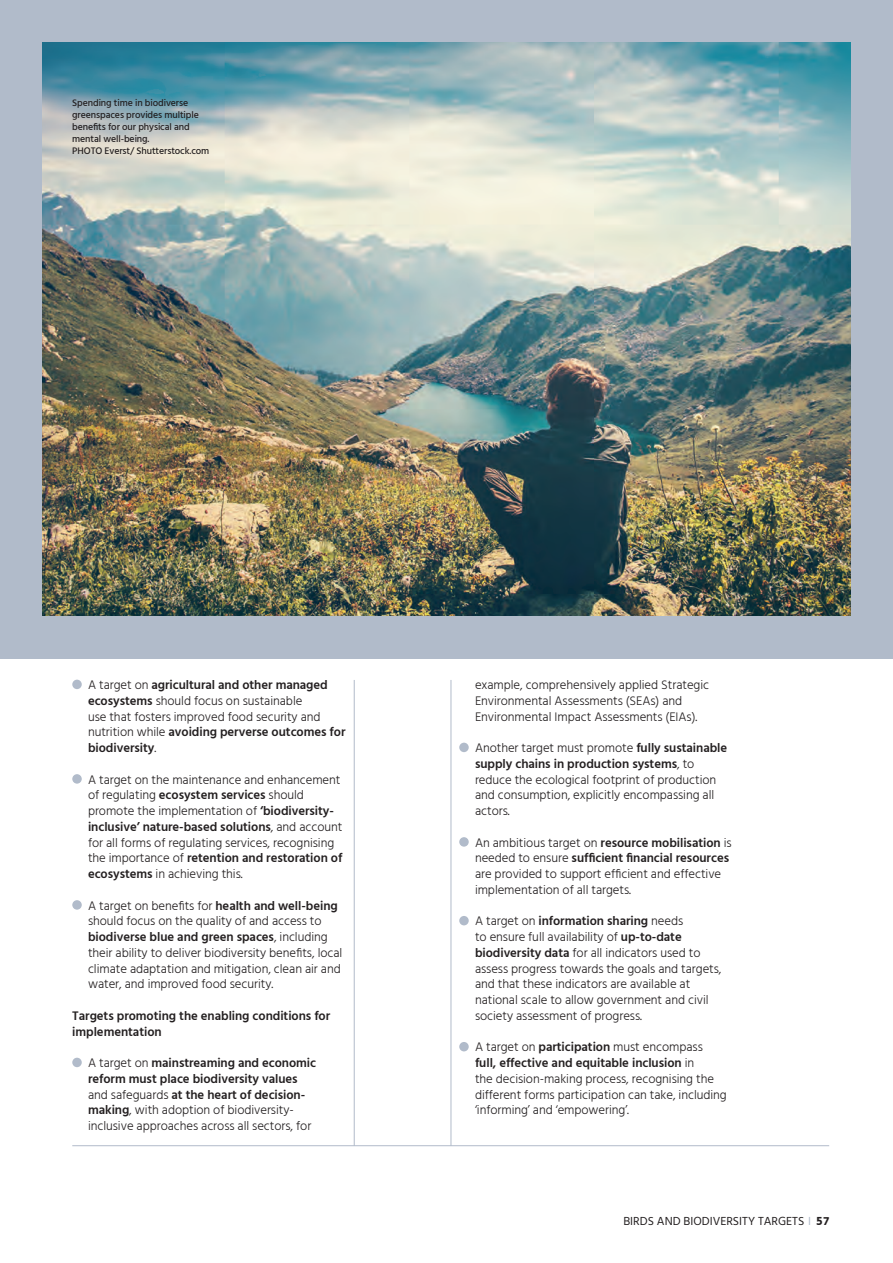
<style>
.page{position:relative;width:893px;height:1263px;background:#fff}
.page>*{position:absolute;margin:0;border:0;box-sizing:border-box;transform-origin:0 0}
.t1{font:300 12.75px/15.8px "Hind Madurai";letter-spacing:-.005em;color:#231f20}
.t2{font:600 12.75px/15.8px "Hind Madurai";letter-spacing:-.005em;color:#231f20}
.t3{font:12px "Hind Madurai";color:#231f20}
.t4{font:500 9.75px/12px "Hind Madurai";letter-spacing:-.01em;color:#231f20}
.s1{font-weight:600}
.s2{color:#b1bbca}
.s3{font-weight:700}
</style>
<div class="page">
<div style="left:0;top:0;width:893px;height:658px;background:#b1bbca"></div>
<div style="left:72px;top:680px;width:10px;height:9px;background:#b1bbca;border-radius:50%"></div>
<div style="left:72px;top:774px;width:10px;height:10px;background:#b1bbca;border-radius:50%"></div>
<div style="left:72px;top:900px;width:10px;height:10px;background:#b1bbca;border-radius:50%"></div>
<div style="left:72px;top:1058px;width:10px;height:9px;background:#b1bbca;border-radius:50%"></div>
<hr style="left:451px;top:680px;width:1px;height:466px;background:#b1bbca">
<hr style="left:354px;top:680px;width:1px;height:466px;background:#b1bbca">
<div style="left:459px;top:743px;width:10px;height:9px;background:#b1bbca;border-radius:50%"></div>
<div style="left:459px;top:837px;width:10px;height:10px;background:#b1bbca;border-radius:50%"></div>
<div style="left:459px;top:916px;width:10px;height:9px;background:#b1bbca;border-radius:50%"></div>
<div style="left:459px;top:1042px;width:10px;height:9px;background:#b1bbca;border-radius:50%"></div>
<hr style="left:72px;top:1145px;width:757px;height:1px;background:#b1bbca">
<img style="left:43px;top:43px;width:807px;height:572px">
<p class="t4" style="left:72px;top:97px;width:139px">Spending time in biodiverse greenspaces provides multiple benefits for our physical and mental well-being.<br>PHOTO Everst/ Shutterstock.com</p>
<p class="t1" style="left:88px;top:678px;width:259px">A target on <span class="s1">agricultural and other managed ecosystems</span> should focus on sustainable<br>use that fosters improved food security and nutrition while <span class="s1">avoiding perverse outcomes for biodiversity</span>.</p>
<p class="t1" style="left:88px;top:772px;width:256px">A target on the maintenance and enhancement of regulating <span class="s1">ecosystem services</span> should promote the implementation of <span class="s1">‘biodiversity&shy;inclusive’ nature-based solutions</span>, and account for all forms of regulating services, recognising the importance of <span class="s1">retention and restoration of ecosystems</span> in achieving this.</p>
<p class="t1" style="left:88px;top:898px;width:256px">A target on benefits for <span class="s1">health and well-being </span>should focus on the quality of and access to <span class="s1">biodiverse blue and green spaces</span>, including their ability to deliver biodiversity benefits, local climate adaptation and mitigation, clean air and water, and improved food security.</p>
<p class="t2" style="left:72px;top:1008px;width:259px">Targets promoting the enabling conditions for implementation</p>
<p class="t1" style="left:88px;top:1056px;width:230px">A target on <span class="s1">mainstreaming and economic reform must place biodiversity values </span>and safeguards <span class="s1">at the heart of decision&shy;making</span>, with adoption of biodiversity&shy;inclusive approaches across all sectors, for</p>
<p class="t1" style="left:475px;top:678px;width:236px">example, comprehensively applied Strategic<br>Environmental Assessments (SEAs) and<br>Environmental Impact Assessments (EIAs).</p>
<p class="t1" style="left:475px;top:741px;width:254px">Another target must promote <span class="s1">fully sustainable supply chains in production systems</span>, to reduce the ecological footprint of production and consumption, explicitly encompassing all actors.</p>
<p class="t1" style="left:475px;top:835px;width:258px">An ambitious target on <span class="s1">resource mobilisation</span> is needed to ensure <span class="s1">sufficient financial resources </span>are provided to support efficient and effective implementation of all targets.</p>
<p class="t1" style="left:475px;top:914px;width:248px">A target on <span class="s1">information sharing</span> needs<br>to ensure full availability of <span class="s1">up-to-date biodiversity data</span> for all indicators used to assess progress towards the goals and targets, and that these indicators are available at national scale to allow government and civil society assessment of progress.</p>
<p class="t1" style="left:475px;top:1040px;width:253px">A target on <span class="s1">participation</span> must encompass <span class="s1">full, effective and equitable inclusion</span> in<br>the decision-making process, recognising the different forms participation can take, including ‘informing’ and ‘empowering’.</p>
<p class="t3" style="left:623px;top:1213px;width:207px">BIRDS AND BIODIVERSITY TARGETS <span class="s2">I</span> <span class="s3">57</span></p>
</div>
